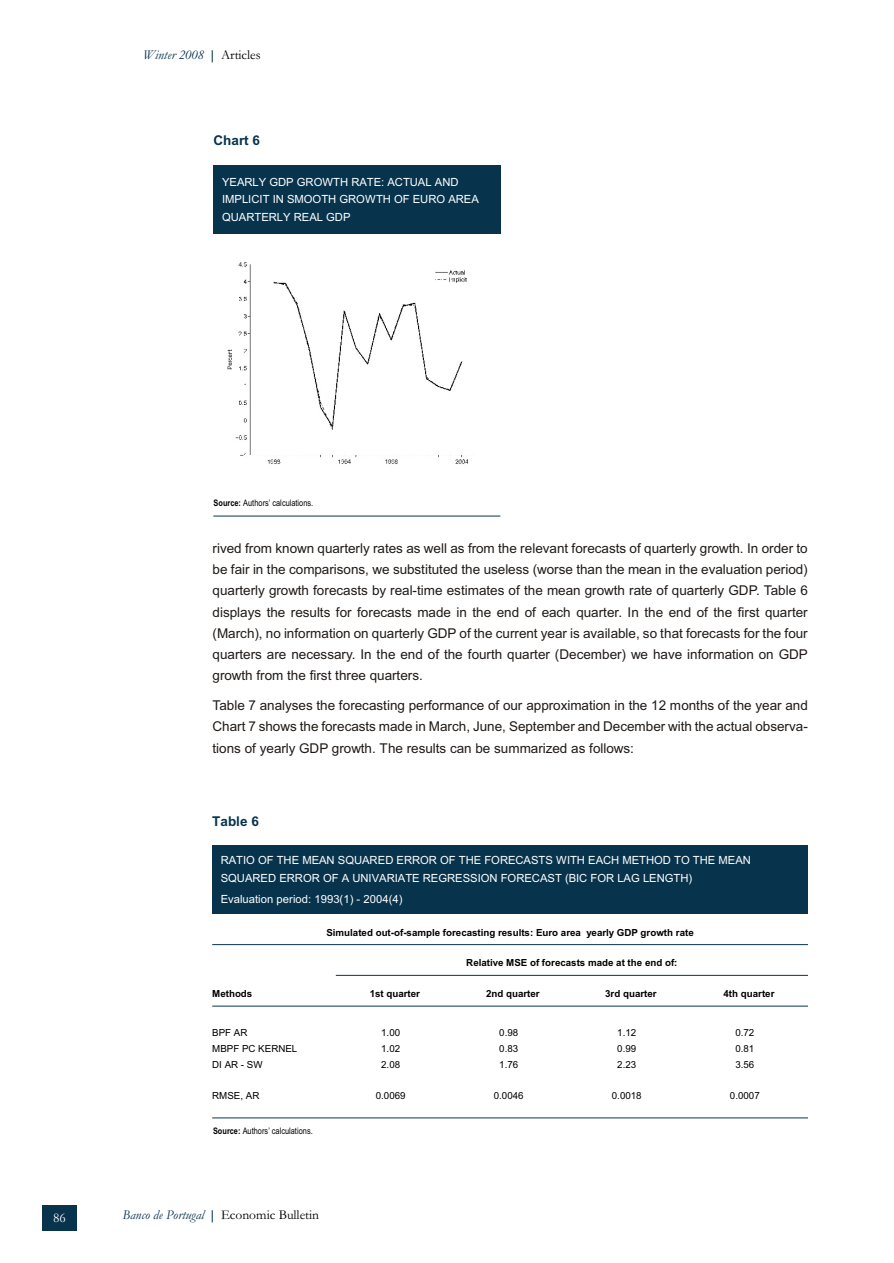
<style>
.page{position:relative;width:894px;height:1263px;background:#fff}
.page>*{position:absolute;margin:0;border:0;box-sizing:border-box;transform-origin:0 0}
.t1{font:13.5px/21.3px "Arial";letter-spacing:-.005em;color:#1f1a17;text-align:justify}
.t2{font:13.5px "Garamond";color:#000}
.t3{font:italic 13.5px "Garamond";color:#08334d}
.t4{font:700 13.5px "Arial";color:#08334d}
.t5{font:13.5px "Garamond";color:#fff}
.t6{font:11.25px/17px "Arial";color:#fff}
.t7{font:700 9.75px "Arial";color:#000}
.t8{font:9.75px "Arial";color:#000}
.t9{font:9px "Arial Narrow";letter-spacing:.005em;color:#000}
.s1{font-weight:700;font-style:normal}
.s2{font-style:normal;color:#000}
.s3{font-weight:700}
.s4{font-style:italic;color:#08334d}
.s5{font-weight:700;color:#08334d}
</style>
<div class="page">
<div style="left:43px;top:1206px;width:34px;height:25px;background:#08334d"></div>
<div style="left:212px;top:845px;width:596px;height:69px;background:#08334d"></div>
<hr style="left:212px;top:944px;width:596px;height:1px;background:#08334d">
<hr style="left:336px;top:975px;width:472px;height:1px;background:#08334d">
<hr style="left:212px;top:1006px;width:596px;height:1px;background:#08334d">
<hr style="left:212px;top:1118px;width:596px;height:1px;background:#08334d">
<div style="left:214px;top:165px;width:287px;height:68px;background:#08334d"></div>
<img style="left:227px;top:262px;width:242px;height:202px">
<hr style="left:213px;top:516px;width:287px;height:1px;background:#08334d">
<p class="t3" style="left:143px;top:51px;width:119px">Winter 2008 <span class="s1">|</span> <span class="s2">Articles</span></p>
<p class="t4" style="left:214px;top:136px;width:48px">Chart 6</p>
<p class="t6" style="left:222px;top:175px;width:258px">YEARLY GDP GROWTH RATE: ACTUAL AND<br>IMPLICIT IN SMOOTH GROWTH OF EURO AREA<br>QUARTERLY REAL GDP</p>
<p class="t5" style="left:53px;top:1213px;width:14px">86</p>
<p class="t9" style="left:214px;top:499px;width:101px"><span class="s3">Source:</span> Au thors’ cal cu la tions.</p>
<p class="t1" style="left:213px;top:539px;width:597px">rived from known quar terly rates as well as from the rel e vant fore casts of quar terly growth. In or der to be fair in the com par i sons, we sub sti tuted the use less (worse than the mean in the eval u a tion pe riod) quar terly growth fore casts by real-time es ti mates of the mean growth rate of quar terly GDP. Ta ble 6 dis plays the re sults for fore casts made in the end of each quar ter. In the end of the first quarter (March), no in for ma tion on quar terly GDP of the cur rent year is avail able, so that fore casts for the four quar ters are nec es sary. In the end of the fourth quar ter (De cem ber) we have information on GDP growth from the first three quarters.</p>
<p class="t1" style="left:213px;top:696px;width:597px">Ta ble 7 anal y ses the fore cast ing per for mance of our ap prox i ma tion in the 12 months of the year and Chart 7 shows the fore casts made in March, June, Sep tem ber and De cem ber with the actual ob ser va - tions of yearly GDP growth. The re sults can be sum ma rized as follows:</p>
<p class="t4" style="left:212px;top:817px;width:48px">Table 6</p>
<p class="t6" style="left:221px;top:852px;width:532px;line-height:18px">RATIO OF THE MEAN SQUARED ERROR OF THE FORECASTS WITH EACH METHOD TO THE MEAN<br>SQUARED ERROR OF A UNIVARIATE REGRESSION FORECAST (BIC FOR LAG LENGTH)</p>
<p class="t6" style="left:221px;top:892px;width:183px">Evaluation period: 1993(1) - 2004(4)</p>
<p class="t7" style="left:326px;top:929px;width:369px">Simulated out-of-sample forecasting results: Euro area yearly GDP growth rate</p>
<p class="t7" style="left:466px;top:959px;width:213px">Relative MSE of forecasts made at the end of:</p>
<p class="t7" style="left:212px;top:990px;width:42px">Methods</p>
<p class="t7" style="left:370px;top:990px;width:52px">1st quarter</p>
<p class="t7" style="left:486px;top:990px;width:55px">2nd quarter</p>
<p class="t7" style="left:605px;top:990px;width:53px">3rd quarter</p>
<p class="t7" style="left:724px;top:990px;width:52px">4th quarter</p>
<p class="t8" style="left:212px;top:1029px;width:37px">BPF AR</p>
<p class="t8" style="left:381px;top:1029px;width:20px">1.00</p>
<p class="t8" style="left:499px;top:1029px;width:20px">0.98</p>
<p class="t8" style="left:617px;top:1029px;width:20px">1.12</p>
<p class="t8" style="left:735px;top:1029px;width:20px">0.72</p>
<p class="t8" style="left:212px;top:1045px;width:87px">MBPF PC KERNEL</p>
<p class="t8" style="left:381px;top:1045px;width:20px">1.02</p>
<p class="t8" style="left:499px;top:1045px;width:20px">0.83</p>
<p class="t8" style="left:617px;top:1045px;width:20px">0.99</p>
<p class="t8" style="left:735px;top:1045px;width:20px">0.81</p>
<p class="t8" style="left:212px;top:1061px;width:52px">DI AR - SW</p>
<p class="t8" style="left:381px;top:1061px;width:20px">2.08</p>
<p class="t8" style="left:499px;top:1061px;width:20px">1.76</p>
<p class="t8" style="left:617px;top:1061px;width:20px">2.23</p>
<p class="t8" style="left:735px;top:1061px;width:20px">3.56</p>
<p class="t8" style="left:212px;top:1092px;width:49px">RMSE, AR</p>
<p class="t8" style="left:376px;top:1092px;width:31px">0.0069</p>
<p class="t8" style="left:494px;top:1092px;width:31px">0.0046</p>
<p class="t8" style="left:612px;top:1092px;width:31px">0.0018</p>
<p class="t8" style="left:730px;top:1092px;width:31px">0.0007</p>
<p class="t9" style="left:213px;top:1127px;width:101px"><span class="s3">Source:</span> Au thors’ cal cu la tions.</p>
<p class="t2" style="left:123px;top:1210px;width:198px"><span class="s4">Ban co de Por tu gal</span> <span class="s5">|</span> Economic Bulletin</p>
</div>
